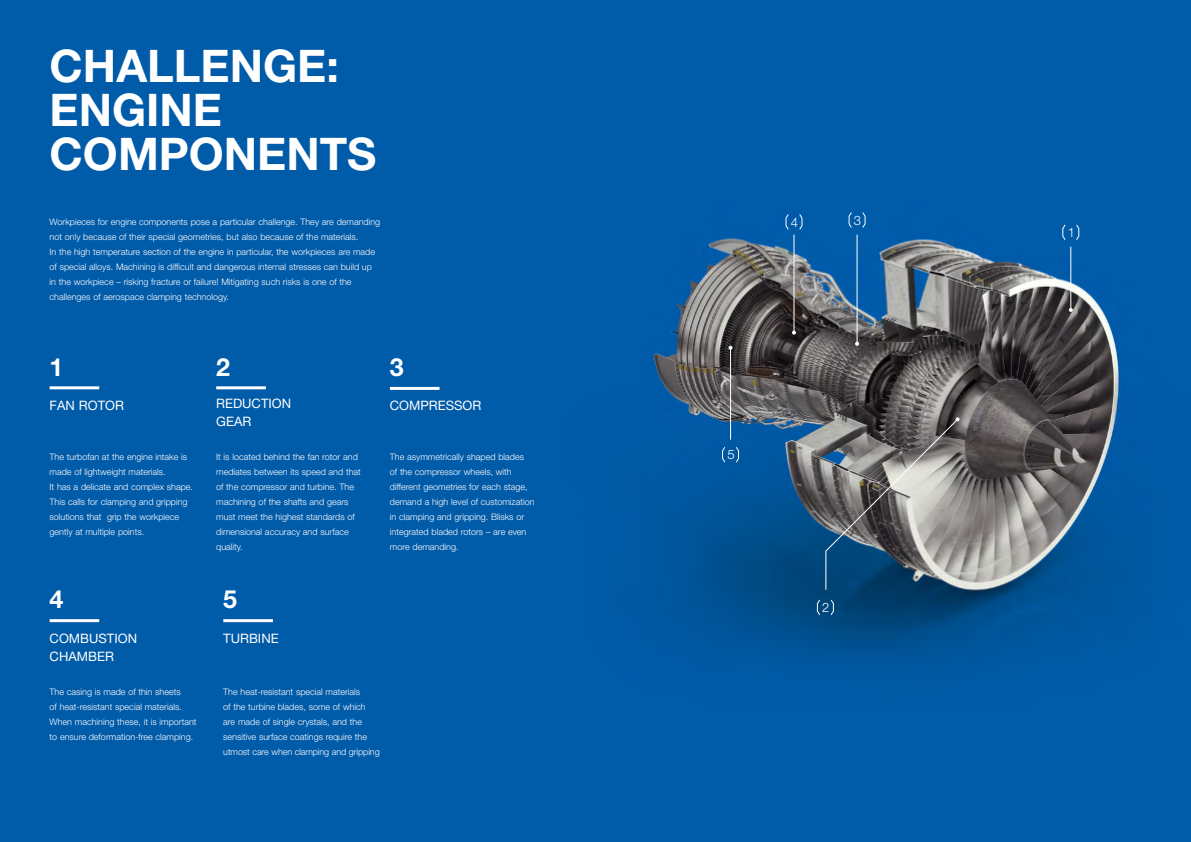
<style>
.page{position:relative;width:1191px;height:842px;background:#fff}
.page>*{position:absolute;margin:0;border:0;box-sizing:border-box;transform-origin:0 0}
.t1{font:700 45px/44px "Helvetica Neue LT Pro";color:#fff}
.t2{font:700 25px "Helvetica Neue LT Pro";color:#fff}
.t3{font:13px/18.1px "Helvetica Neue LT Pro";color:#fff}
.t4{font:300 13px "Helvetica Neue LT Pro";color:#fff}
.t5{font:300 9px/15px "Helvetica Neue LT Pro";color:#fff}
</style>
<div class="page">
<img style="left:0;top:0;width:1191px;height:842px">
<svg style="left:785px;top:213px;width:4px;height:18px"></svg>
<svg style="left:798px;top:213px;width:5px;height:18px"></svg>
<svg style="left:816px;top:598px;width:5px;height:18px"></svg>
<svg style="left:829px;top:598px;width:5px;height:18px"></svg>
<svg style="left:848px;top:211px;width:4px;height:18px"></svg>
<svg style="left:861px;top:211px;width:5px;height:18px"></svg>
<svg style="left:1061px;top:223px;width:5px;height:18px"></svg>
<svg style="left:1075px;top:223px;width:4px;height:18px"></svg>
<hr style="left:1070px;top:247px;width:1px;height:63px;background:#fff">
<svg style="left:1068px;top:308px;width:4px;height:4px"></svg>
<hr style="left:793px;top:235px;width:1px;height:98px;background:#fff">
<svg style="left:792px;top:331px;width:4px;height:4px"></svg>
<hr style="left:856px;top:235px;width:1px;height:109px;background:#fff">
<svg style="left:855px;top:342px;width:4px;height:4px"></svg>
<svg style="left:825px;top:417px;width:134px;height:174px;background:#6c767e"></svg>
<svg style="left:721px;top:446px;width:5px;height:17px"></svg>
<svg style="left:735px;top:446px;width:4px;height:17px"></svg>
<hr style="left:730px;top:348px;width:1px;height:92px;background:#fff">
<svg style="left:728px;top:346px;width:4px;height:4px"></svg>
<hr style="left:50px;top:386px;width:49px;height:3px;background:#fff">
<hr style="left:216px;top:386px;width:50px;height:3px;background:#fff">
<hr style="left:50px;top:619px;width:49px;height:3px;background:#fff">
<hr style="left:390px;top:387px;width:49px;height:3px;background:#fff">
<hr style="left:223px;top:619px;width:50px;height:3px;background:#fff">
<h1 class="t1" style="left:50px;top:43px;width:328px">CHALLENGE:<br>ENGINE<br>COMPONENTS</h1>
<p class="t5" style="left:50px;top:214px;width:332px">Workpieces for engine components pose a particular challenge. They are demanding not only because of their special geometries, but also because of the materials.<br>In the high temperature section of the engine in particular, the workpieces are made of special alloys. Machining is difficult and dangerous internal stresses can build up in the workpiece – risking fracture or failure! Mitigating such risks is one of the challenges of aerospace clamping technology.</p>
<h2 class="t2" style="left:50px;top:352px;width:15px">1</h2>
<h3 class="t3" style="left:50px;top:396px;width:76px">FAN ROTOR</h3>
<h2 class="t2" style="left:216px;top:352px;width:15px">2</h2>
<h2 class="t2" style="left:390px;top:352px;width:15px">3</h2>
<h3 class="t3" style="left:390px;top:397px;width:93px">COMPRESSOR</h3>
<h3 class="t3" style="left:216px;top:394px;width:76px">REDUCTION<br>GEAR</h3>
<p class="t5" style="left:50px;top:449px;width:145px">The turbofan at the engine intake is made of lightweight materials.<br>It has a delicate and complex shape.<br>This calls for clamping and gripping solutions that grip the workpiece gently at multiple points.</p>
<p class="t5" style="left:216px;top:449px;width:146px">It is located behind the fan rotor and mediates between its speed and that of the compressor and turbine. The machining of the shafts and gears must meet the highest standards of dimensional accuracy and surface quality.</p>
<p class="t5" style="left:390px;top:449px;width:146px">The asymmetrically shaped blades<br>of the compressor wheels, with different geometries for each stage, demand a high level of customization in clamping and gripping. Blisks or integrated bladed rotors – are even more demanding.</p>
<h2 class="t2" style="left:50px;top:584px;width:15px">4</h2>
<h2 class="t2" style="left:223px;top:584px;width:15px">5</h2>
<h3 class="t3" style="left:50px;top:629px;width:89px">COMBUSTION<br>CHAMBER</h3>
<h3 class="t3" style="left:223px;top:629px;width:57px">TURBINE</h3>
<p class="t5" style="left:50px;top:684px;width:148px">The casing is made of thin sheets<br>of heat-resistant special materials.<br>When machining these, it is important to ensure deformation-free clamping.</p>
<p class="t5" style="left:223px;top:684px;width:158px">The heat-resistant special materials<br>of the turbine blades, some of which are made of single crystals, and the sensitive surface coatings require the utmost care when clamping and gripping</p>
<h3 class="t4" style="left:791px;top:214px;width:9px">4</h3>
<h3 class="t4" style="left:854px;top:212px;width:9px">3</h3>
<h3 class="t4" style="left:727px;top:447px;width:9px">5</h3>
<h3 class="t4" style="left:822px;top:600px;width:9px">2</h3>
<h3 class="t4" style="left:1067px;top:225px;width:9px">1</h3>
</div>
